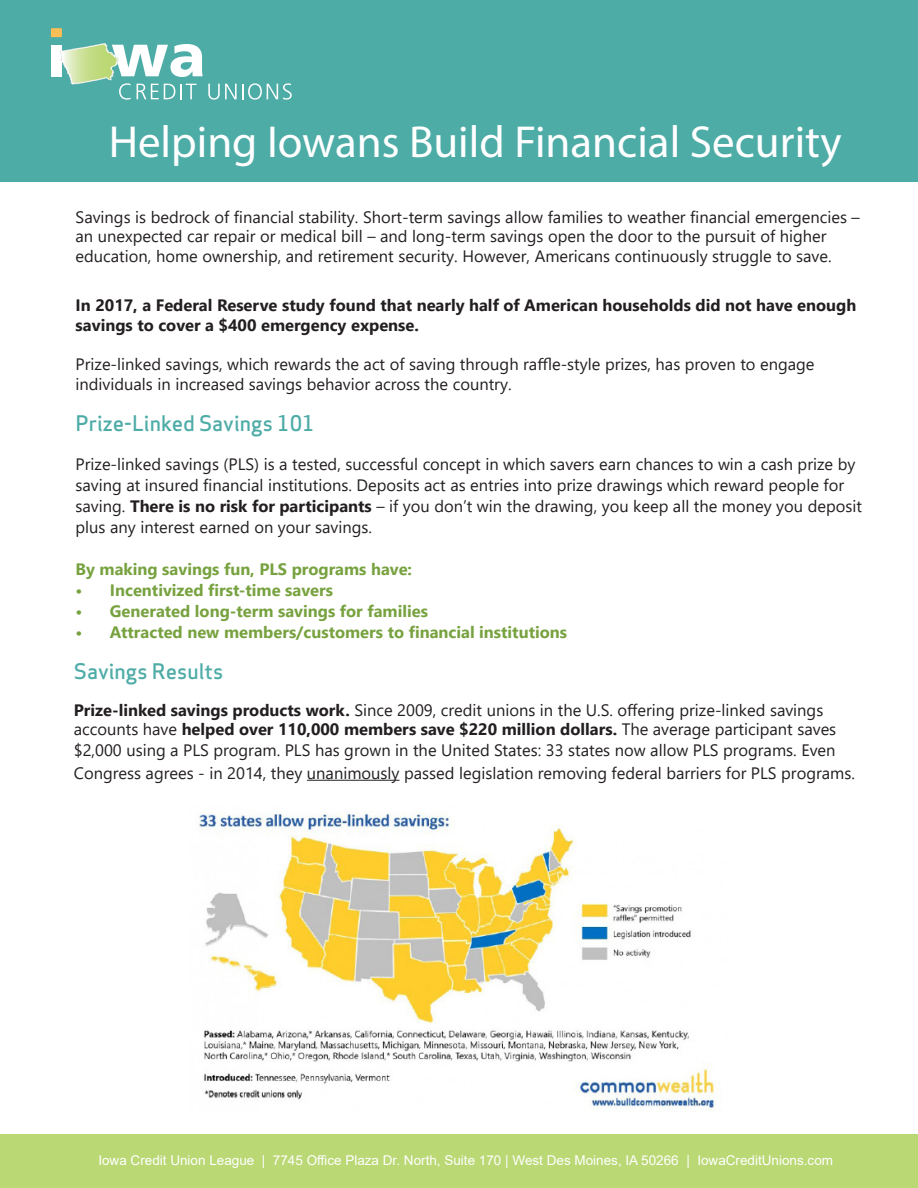
<style>
.page{position:relative;width:918px;height:1188px;background:#fff}
.page>*{position:absolute;margin:0;border:0;box-sizing:border-box;transform-origin:0 0}
.t1{font:45px "Myriad Pro";color:#fff}
.t2{font:500 21px "Apex Sans";color:#4eaca7}
.t3{font:16.5px/21px "Segoe UI";color:#231f20}
.t4{font:700 16.5px "Segoe UI";color:#77a23f}
.t5{font:700 16.5px/19.8px "Segoe UI";color:#231f20}
.Body_text{font:13.5px "Arial";color:#fff}
.s1{font-weight:700}
</style>
<div class="page">
<div style="left:0;top:0;width:918px;height:182px;background:#4eaca7"></div>
<div style="left:0;top:1134px;width:918px;height:54px;background:#bad874"></div>
<div style="left:51px;top:28px;width:11px;height:9px;background:#fdbe56"></div>
<div style="left:51px;top:45px;width:11px;height:31px;background:#fff"></div>
<svg style="left:59px;top:43px;width:233px;height:57px"></svg>
<hr style="left:307px;top:780px;width:93px;height:1px;background:#231f20">
<img style="left:199px;top:812px;width:517px;height:299px">
<p class="t1" style="left:109px;top:114px;width:734px">Helping Iowans Build Financial Security</p>
<p class="t3" style="left:76px;top:205px;width:786px">Savings is bedrock of financial stability. Short-term savings allow families to weather financial emergencies –</p>
<p class="t3" style="left:76px;top:225px;width:752px">an unexpected car repair or medical bill – and long-term savings open the door to the pursuit of higher</p>
<p class="t3" style="left:76px;top:244px;width:758px">education, home ownership, and retirement security. However, Americans continuously struggle to save.</p>
<p class="t5" style="left:76px;top:294px;width:782px">In 2017, a Federal Reserve study found that nearly half of American households did not have enough savings to cover a $400 emergency expense.</p>
<p class="t3" style="left:76px;top:352px;width:741px">Prize-linked savings, which rewards the act of saving through raffle-style prizes, has proven to engage</p>
<p class="t3" style="left:76px;top:372px;width:438px">individuals in increased savings behavior across the country.</p>
<p class="t2" style="left:76px;top:405px;width:241px">Prize-Linked Savings 101</p>
<p class="t3" style="left:76px;top:452px;width:788px">Prize-linked savings (PLS) is a tested, successful concept in which savers earn chances to win a cash prize by saving at insured financial institutions. Deposits act as entries into prize drawings which reward people for saving. <span class="s1">There is no risk for participants</span> – if you don’t win the drawing, you keep all the money you deposit plus any interest earned on your savings.</p>
<p class="t4" style="left:76px;top:553px;width:338px">By making savings fun, PLS programs have:</p>
<p class="t4" style="left:76px;top:574px;width:259px">• Incentivized first-time savers</p>
<p class="t4" style="left:76px;top:595px;width:354px">• Generated long-term savings for families</p>
<p class="t4" style="left:76px;top:616px;width:493px">• Attracted new members/customers to financial institutions</p>
<p class="t2" style="left:74px;top:652px;width:151px">Savings Results</p>
<p class="t3" style="left:74px;top:698px;width:751px"><span class="s1">Prize-linked savings products work.</span> Since 2009, credit unions in the U.S. offering prize-linked savings</p>
<p class="t3" style="left:74px;top:717px;width:764px">accounts have <span class="s1">helped over 110,000 members save $220 million dollars.</span> The average participant saves $2,000 using a PLS program. PLS has grown in the United States: 33 states now allow PLS programs. Even</p>
<p class="t3" style="left:74px;top:761px;width:783px">Congress agrees - in 2014, they unanimously passed legislation removing federal barriers for PLS programs.</p>
<p class="Body_text" style="left:98px;top:1151px;width:736px">Iowa Credit Union League | 7745 Office Plaza Dr. North, Suite 170 | West Des Moines, IA 50266 | IowaCreditUnions.com</p>
</div>
